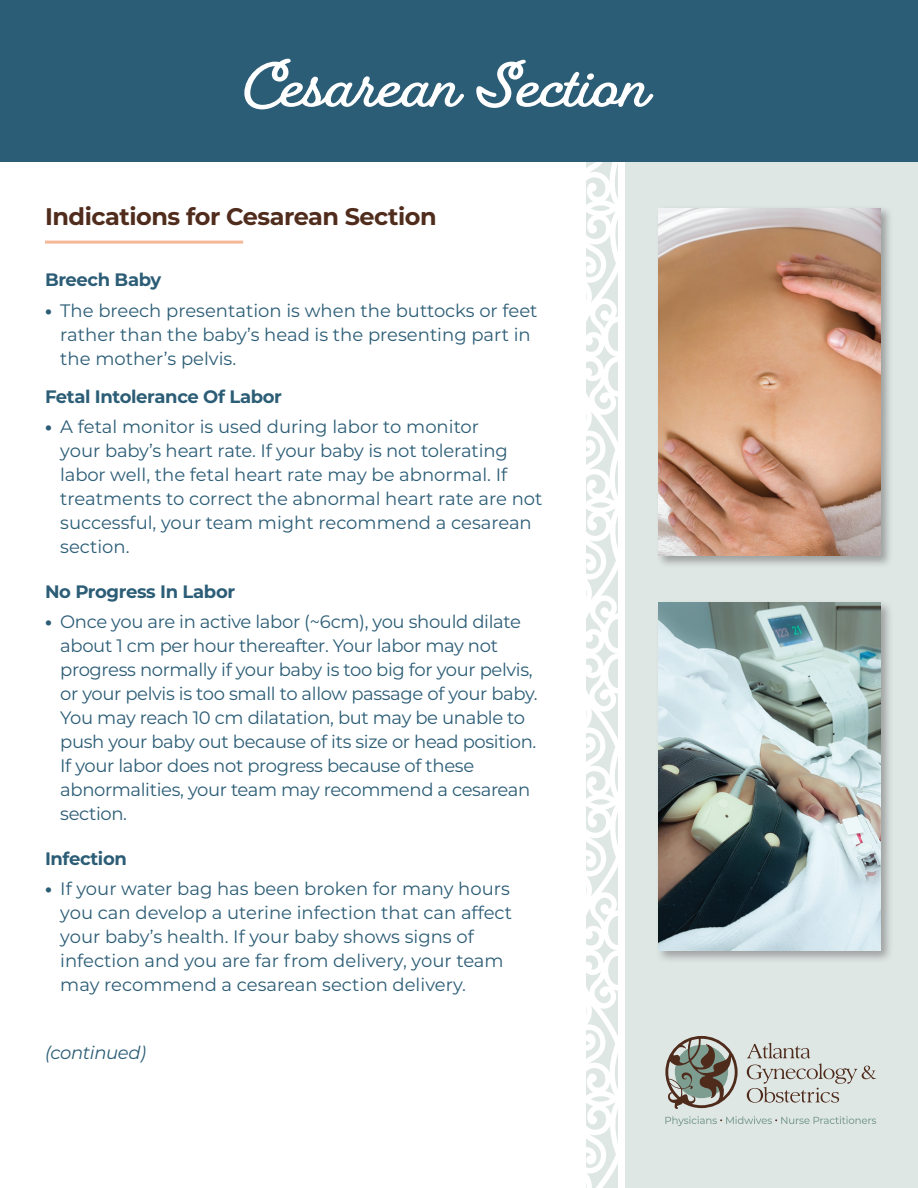
<style>
.page{position:relative;width:918px;height:1188px;background:#fff}
.page>*{position:absolute;margin:0;border:0;box-sizing:border-box;transform-origin:0 0}
.t1{font:700 57px "Fairwater Script";color:#fff}
.t2{font:700 24px "Montserrat";letter-spacing:-.02em;color:#502c1d}
.t3{font:18px/24px "Montserrat";letter-spacing:-.01em;color:#2c5d76}
.t4{font:700 18px "Montserrat";letter-spacing:-.02em;color:#2c5d76}
.t5{font:italic 18px "Montserrat";letter-spacing:-.02em;color:#2c5d76}
.s1{font-weight:800}
</style>
<div class="page">
<div style="left:586px;top:0;width:332px;height:1188px;background:#dfe7e5"></div>
<div style="left:655px;top:205px;width:238px;height:363px;background:#231f20;opacity:.35"></div>
<img style="left:658px;top:208px;width:223px;height:348px">
<div style="left:655px;top:599px;width:239px;height:364px;background:#231f20;opacity:.35"></div>
<img style="left:658px;top:603px;width:223px;height:347px">
<svg style="left:536px;top:161px;width:82px;height:1027px"></svg>
<div style="left:618px;top:0;width:7px;height:1188px;background:#fff"></div>
<div style="left:0;top:0;width:918px;height:161px;background:#2c5d76"></div>
<hr style="left:45px;top:241px;width:198px;height:3px;background:#f5b898">
<svg style="left:665px;top:1116px;width:211px;height:10px"></svg>
<svg style="left:665px;top:1036px;width:73px;height:73px"></svg>
<svg style="left:747px;top:1043px;width:129px;height:60px"></svg>
<h1 class="t1" style="left:244px;top:53px;width:406px">Cesarean Section</h1>
<h2 class="t2" style="left:45px;top:199px;width:393px">Indications for Cesarean Section</h2>
<p class="t4" style="left:45px;top:267px;width:118px">Breech Baby</p>
<p class="t3" style="left:60px;top:298px;width:479px;text-indent:-15px"><span class="s1">•</span> The breech presentation is when the buttocks or feet rather than the baby’s head is the presenting part in the mother’s pelvis.</p>
<p class="t4" style="left:45px;top:383px;width:239px">Fetal Intolerance Of Labor</p>
<p class="t3" style="left:60px;top:414px;width:484px;text-indent:-15px"><span class="s1">•</span> A fetal monitor is used during labor to monitor<br>your baby’s heart rate. If your baby is not tolerating labor well, the fetal heart rate may be abnormal. If treatments to correct the abnormal heart rate are not successful, your team might recommend a cesarean section.</p>
<p class="t4" style="left:45px;top:578px;width:192px">No Progress In Labor</p>
<p class="t3" style="left:60px;top:609px;width:479px;text-indent:-15px"><span class="s1">•</span> Once you are in active labor (~6cm), you should dilate about 1 cm per hour thereafter. Your labor may not progress normally if your baby is too big for your pelvis, or your pelvis is too small to allow passage of your baby.<br>You may reach 10 cm dilatation, but may be unable to push your baby out because of its size or head position.<br>If your labor does not progress because of these abnormalities, your team may recommend a cesarean section.</p>
<p class="t4" style="left:45px;top:845px;width:83px">Infection</p>
<p class="t3" style="left:60px;top:876px;width:453px;text-indent:-15px"><span class="s1">•</span> If your water bag has been broken for many hours you can develop a uterine infection that can affect your baby’s health. If your baby shows signs of infection and you are far from delivery, your team may recommend a cesarean section delivery.</p>
<p class="t5" style="left:45px;top:1040px;width:103px">(continued)</p>
</div>
